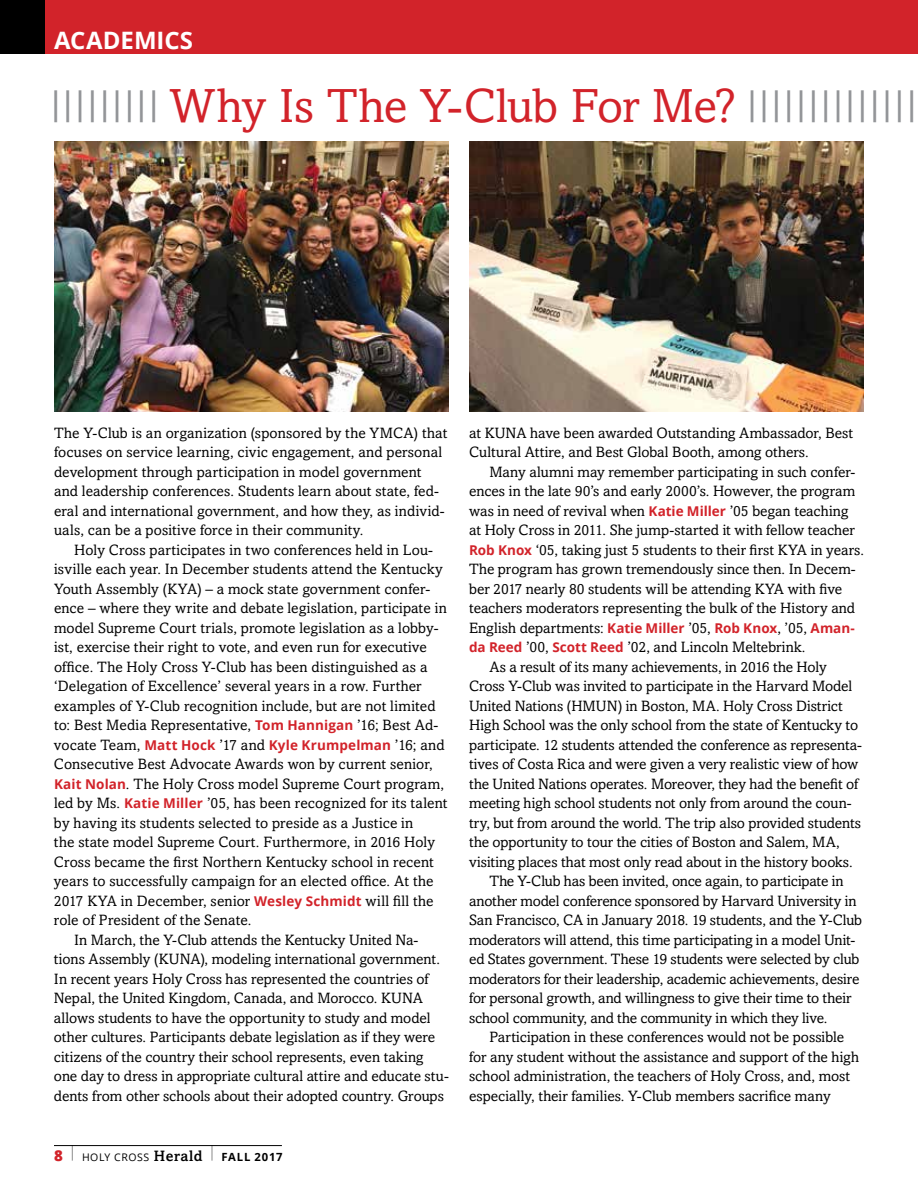
<style>
.page{position:relative;width:918px;height:1188px;background:#fff}
.page>*{position:absolute;margin:0;border:0;box-sizing:border-box;transform-origin:0 0}
.t1{font:34.5px "Amasis MT Std";color:#939598}
.t2{font:700 24px "Open Sans";color:#fff}
.t3{font:15px/19.5px "Amasis MT Std";color:#000}
.t4{font:10.5px "Open Sans";letter-spacing:.055em;color:#000}
.s1{font-size:48px;color:#d2232a}
.s2{font-family:"Open Sans";font-weight:700;font-size:13.5px;color:#d2232a}
.s3{font-weight:800;font-size:15px;color:#d2232a}
.s4{font-family:"Amasis MT Std";font-weight:500;font-size:15px}
.s5{font-weight:700;font-size:11.25px}
</style>
<div class="page">
<hr style="left:54px;top:1145px;width:228px;height:1px;background:#000">
<div style="left:0;top:0;width:918px;height:53px;background:#d2232a"></div>
<div style="left:0;top:0;width:45px;height:53px;background:#000"></div>
<img style="left:54px;top:142px;width:395px;height:270px">
<img style="left:469px;top:142px;width:395px;height:270px">
<h2 class="t2" style="left:54px;top:23px;width:141px">ACADEMICS</h2>
<h1 class="t1" style="left:46px;top:82px;width:876px">||||||||| <span class="s1">Why Is The Y-Club For Me?</span> ||||||||||||||</h1>
<p class="t3" style="left:54px;top:423px;width:395px">The Y-Club is an organization (sponsored by the YMCA) that focuses on service learning, civic engagement, and personal development through participation in model government and leadership conferences. Students learn about state, fed&shy;eral and international government, and how they, as individ&shy;uals, can be a positive force in their community.</p>
<p class="t3" style="left:74px;top:540px;width:360px">Holy Cross participates in two conferences held in Lou-</p>
<p class="t3" style="left:54px;top:560px;width:390px">isville each year. In December students attend the Kentucky</p>
<p class="t3" style="left:54px;top:579px;width:378px">Youth Assembly (KYA) – a mock state government confer-</p>
<p class="t3" style="left:54px;top:599px;width:394px">ence – where they write and debate legislation, participate in</p>
<p class="t3" style="left:54px;top:618px;width:386px">model Supreme Court trials, promote legislation as a lobby-</p>
<p class="t3" style="left:54px;top:638px;width:374px">ist, exercise their right to vote, and even run for executive</p>
<p class="t3" style="left:54px;top:657px;width:375px">office. The Holy Cross Y-Club has been distinguished as a</p>
<p class="t3" style="left:54px;top:677px;width:369px">‘Delegation of Excellence’ several years in a row. Further</p>
<p class="t3" style="left:54px;top:696px;width:383px">examples of Y-Club recognition include, but are not limited</p>
<p class="t3" style="left:54px;top:716px;width:386px">to: Best Media Representative, <span class="s2">Tom Hannigan</span> ’16; Best Ad-</p>
<p class="t3" style="left:54px;top:735px;width:392px">vocate Team, <span class="s2">Matt Hock</span> ’17 and <span class="s2">Kyle Krumpelman</span> ’16; and</p>
<p class="t3" style="left:54px;top:755px;width:380px">Consecutive Best Advocate Awards won by current senior,</p>
<p class="t3" style="left:54px;top:774px;width:392px"><span class="s2">Kait Nolan</span>. The Holy Cross model Supreme Court program,</p>
<p class="t3" style="left:54px;top:794px;width:395px">led by Ms. <span class="s2">Katie Miller</span> ’05, has been recognized for its talent</p>
<p class="t3" style="left:54px;top:813px;width:361px">by having its students selected to preside as a Justice in</p>
<p class="t3" style="left:54px;top:833px;width:383px">the state model Supreme Court. Furthermore, in 2016 Holy</p>
<p class="t3" style="left:54px;top:852px;width:381px">Cross became the first Northern Kentucky school in recent</p>
<p class="t3" style="left:54px;top:872px;width:381px">years to successfully campaign for an elected office. At the</p>
<p class="t3" style="left:54px;top:891px;width:381px">2017 KYA in December, senior <span class="s2">Wesley Schmidt</span> will fill the</p>
<p class="t3" style="left:54px;top:911px;width:199px">role of President of the Senate.</p>
<p class="t3" style="left:74px;top:930px;width:346px">In March, the Y-Club attends the Kentucky United Na-</p>
<p class="t3" style="left:54px;top:950px;width:388px">tions Assembly (KUNA), modeling international government.</p>
<p class="t3" style="left:54px;top:969px;width:376px">In recent years Holy Cross has represented the countries of</p>
<p class="t3" style="left:54px;top:989px;width:370px">Nepal, the United Kingdom, Canada, and Morocco. KUNA</p>
<p class="t3" style="left:54px;top:1008px;width:378px">allows students to have the opportunity to study and model</p>
<p class="t3" style="left:54px;top:1028px;width:383px">other cultures. Participants debate legislation as if they were</p>
<p class="t3" style="left:54px;top:1047px;width:371px">citizens of the country their school represents, even taking</p>
<p class="t3" style="left:54px;top:1067px;width:396px">one day to dress in appropriate cultural attire and educate stu-</p>
<p class="t3" style="left:54px;top:1086px;width:391px">dents from other schools about their adopted country. Groups</p>
<p class="t4" style="left:54px;top:1150px;width:230px"><span class="s3">8</span> <sup>|</sup> HOLY CROSS <span class="s4">Herald</span> <sup>|</sup> <span class="s5">FALL 2017</span></p>
<p class="t3" style="left:469px;top:423px;width:386px">at KUNA have been awarded Outstanding Ambassador, Best<br>Cultural Attire, and Best Global Booth, among others.</p>
<p class="t3" style="left:489px;top:462px;width:368px">Many alumni may remember participating in such confer-</p>
<p class="t3" style="left:469px;top:482px;width:388px">ences in the late 90’s and early 2000’s. However, the program</p>
<p class="t3" style="left:469px;top:501px;width:381px">was in need of revival when <span class="s2">Katie Miller</span> ’05 began teaching</p>
<p class="t3" style="left:469px;top:521px;width:387px">at Holy Cross in 2011. She jump-started it with fellow teacher</p>
<p class="t3" style="left:469px;top:540px;width:396px"><span class="s2">Rob Knox</span> ‘05, taking just 5 students to their first KYA in years.</p>
<p class="t3" style="left:469px;top:560px;width:388px">The program has grown tremendously since then. In Decem-</p>
<p class="t3" style="left:469px;top:579px;width:375px">ber 2017 nearly 80 students will be attending KYA with five</p>
<p class="t3" style="left:469px;top:599px;width:387px">teachers moderators representing the bulk of the History and</p>
<p class="t3" style="left:469px;top:618px;width:387px">English departments: <span class="s2">Katie Miller</span> ’05, <span class="s2">Rob Knox</span>, ’05, <span class="s2">Aman-</span></p>
<p class="t3" style="left:469px;top:638px;width:338px"><span class="s2">da Reed</span> ’00, <span class="s2">Scott Reed</span> ’02, and Lincoln Meltebrink.</p>
<p class="t3" style="left:489px;top:657px;width:339px">As a result of its many achievements, in 2016 the Holy</p>
<p class="t3" style="left:469px;top:677px;width:385px">Cross Y-Club was invited to participate in the Harvard Model</p>
<p class="t3" style="left:469px;top:696px;width:375px">United Nations (HMUN) in Boston, MA. Holy Cross District</p>
<p class="t3" style="left:469px;top:716px;width:391px">High School was the only school from the state of Kentucky to</p>
<p class="t3" style="left:469px;top:735px;width:394px">participate. 12 students attended the conference as representa-</p>
<p class="t3" style="left:469px;top:755px;width:391px">tives of Costa Rica and were given a very realistic view of how</p>
<p class="t3" style="left:469px;top:774px;width:391px">the United Nations operates. Moreover, they had the benefit of</p>
<p class="t3" style="left:469px;top:794px;width:384px">meeting high school students not only from around the coun-</p>
<p class="t3" style="left:469px;top:813px;width:393px">try, but from around the world. The trip also provided students</p>
<p class="t3" style="left:469px;top:833px;width:372px">the opportunity to tour the cities of Boston and Salem, MA,</p>
<p class="t3" style="left:469px;top:852px;width:385px">visiting places that most only read about in the history books.</p>
<p class="t3" style="left:489px;top:872px;width:356px">The Y-Club has been invited, once again, to participate in</p>
<p class="t3" style="left:469px;top:891px;width:389px">another model conference sponsored by Harvard University in</p>
<p class="t3" style="left:469px;top:911px;width:395px">San Francisco, CA in January 2018. 19 students, and the Y-Club</p>
<p class="t3" style="left:469px;top:930px;width:388px">moderators will attend, this time participating in a model Unit-</p>
<p class="t3" style="left:469px;top:950px;width:392px">ed States government. These 19 students were selected by club</p>
<p class="t3" style="left:469px;top:969px;width:392px">moderators for their leadership, academic achievements, desire</p>
<p class="t3" style="left:469px;top:989px;width:384px">for personal growth, and willingness to give their time to their</p>
<p class="t3" style="left:469px;top:1008px;width:360px">school community, and the community in which they live.</p>
<p class="t3" style="left:489px;top:1028px;width:356px">Participation in these conferences would not be possible</p>
<p class="t3" style="left:469px;top:1047px;width:392px">for any student without the assistance and support of the high</p>
<p class="t3" style="left:469px;top:1067px;width:383px">school administration, the teachers of Holy Cross, and, most</p>
<p class="t3" style="left:469px;top:1086px;width:363px">especially, their families. Y-Club members sacrifice many</p>
</div>
